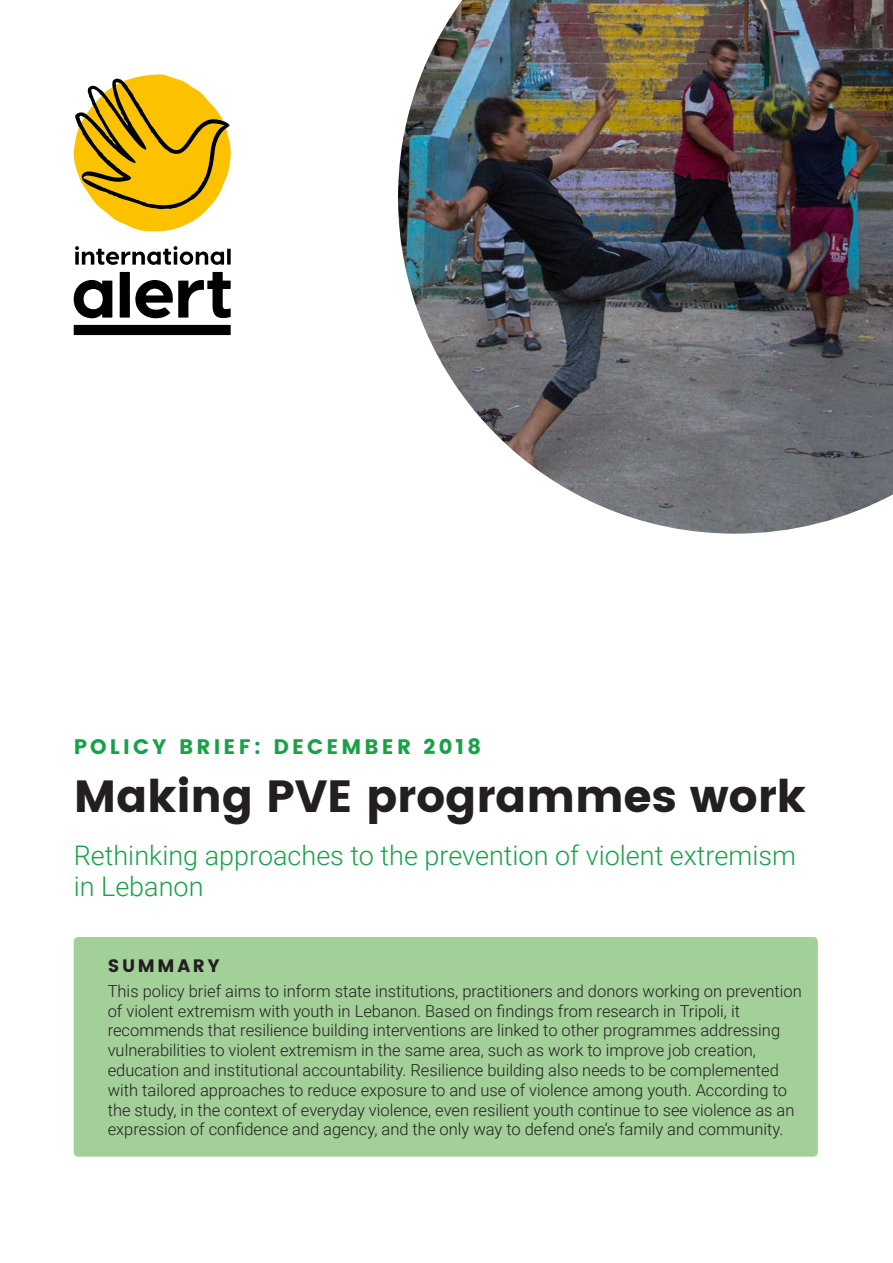
<style>
.page{position:relative;width:893px;height:1263px;background:#fff}
.page>*{position:absolute;margin:0;border:0;box-sizing:border-box;transform-origin:0 0}
.t1{font:45px "Poppins";letter-spacing:-.005em;color:#231f20}
.t2{font:300 27px "Roboto";color:#18a149}
.t3{font:21px "Poppins";letter-spacing:.15em;color:#18a149}
.t4{font:18px "Poppins";letter-spacing:.15em;color:#231f20}
.t5{font:300 16.5px/19.8px "Roboto";color:#231f20}
</style>
<div class="page">
<img style="left:398px;top:0;width:495px;height:534px">
<div style="left:74px;top:325px;width:157px;height:10px;background:#000"></div>
<svg style="left:74px;top:280px;width:38px;height:38px"></svg>
<div style="left:120px;top:272px;width:10px;height:46px;background:#000"></div>
<svg style="left:135px;top:272px;width:96px;height:46px"></svg>
<svg style="left:75px;top:246px;width:156px;height:19px"></svg>
<svg style="left:74px;top:74px;width:157px;height:157px"></svg>
<div style="left:74px;top:937px;width:744px;height:220px;background:#a3cf99;border-radius:5px"></div>
<p class="t3" style="left:74px;top:735px;width:409px">POLICY BRIEF: DECEMBER 2018</p>
<p class="t1" style="left:74px;top:770px;width:734px">Making PVE programmes work</p>
<p class="t2" style="left:74px;top:836px;width:724px">Rethinking approaches to the prevention of violent extremism</p>
<p class="t2" style="left:74px;top:868px;width:131px">in Lebanon</p>
<p class="t4" style="left:108px;top:955px;width:114px">SUMMARY</p>
<p class="t5" style="left:108px;top:980px;width:696px">This policy brief aims to inform state institutions, practitioners and donors working on prevention of violent extremism with youth in Lebanon. Based on findings from research in Tripoli, it recommends that resilience building interventions are linked to other programmes addressing vulnerabilities to violent extremism in the same area, such as work to improve job creation, education and institutional accountability. Resilience building also needs to be complemented with tailored approaches to reduce exposure to and use of violence among youth. According to the study, in the context of everyday violence, even resilient youth continue to see violence as an expression of confidence and agency, and the only way to defend one’s family and community.</p>
</div>
